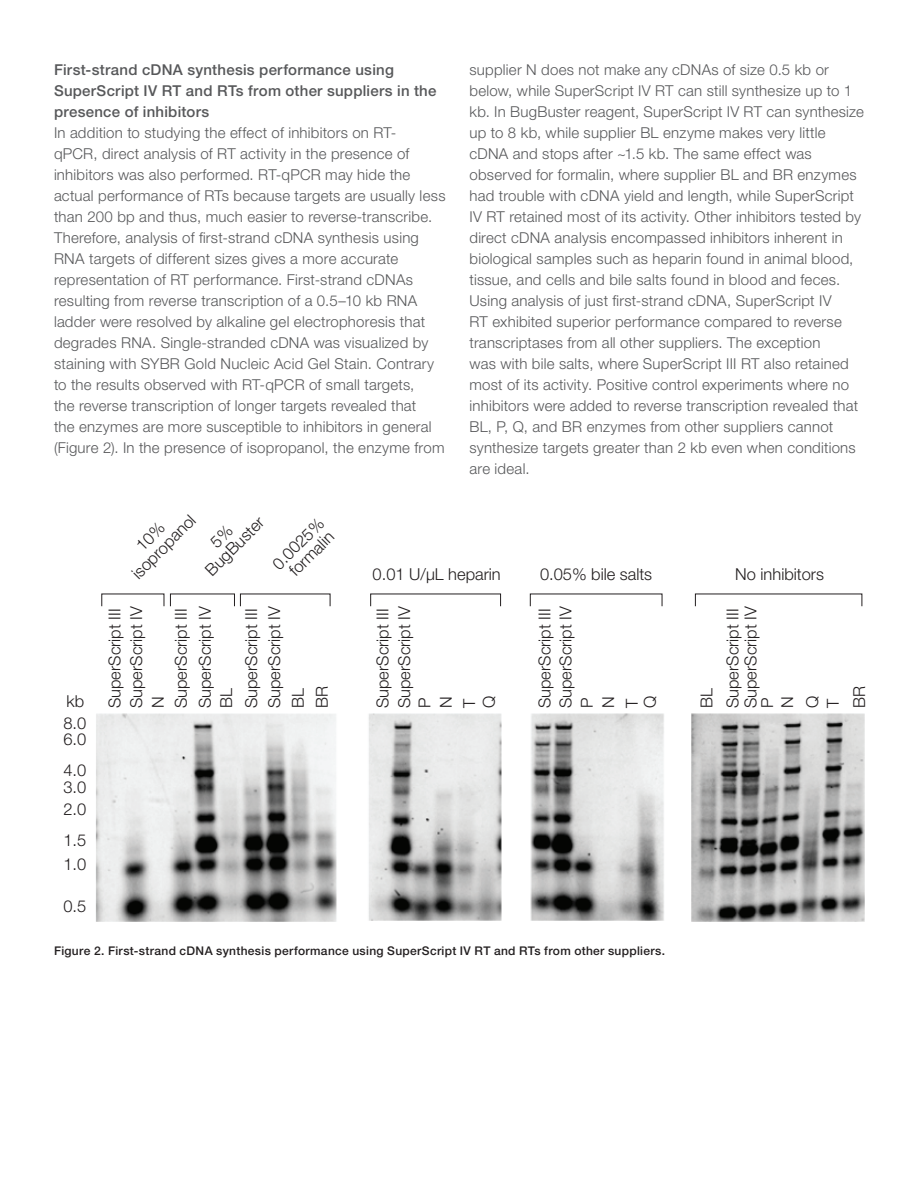
<style>
.page{position:relative;width:918px;height:1188px;background:#fff}
.page>*{position:absolute;margin:0;border:0;box-sizing:border-box;transform-origin:0 0}
.t1{font:300 16.5px/16.5px "Helvetica Neue LT Std";color:#231f20}
.t2{font:300 15px/21px "Helvetica Neue LT Std";letter-spacing:.015em;color:#57585a}
.t3{font:500 15px/21px "Helvetica Neue LT Std";letter-spacing:.02em;color:#57585a}
.t4{font:500 12px "Helvetica Neue LT Std";letter-spacing:.025em;color:#231f20}
</style>
<div class="page">
<img style="left:96px;top:713px;width:769px;height:209px">
<p class="t3" style="left:54px;top:59px;width:384px">First-strand cDNA synthesis performance using<br>SuperScript IV RT and RTs from other suppliers in the presence of inhibitors</p>
<p class="t2" style="left:54px;top:122px;width:393px">In addition to studying the effect of inhibitors on RT-<br>qPCR, direct analysis of RT activity in the presence of inhibitors was also performed. RT-qPCR may hide the actual performance of RTs because targets are usually less than 200 bp and thus, much easier to reverse-transcribe.<br>Therefore, analysis of first-strand cDNA synthesis using RNA targets of different sizes gives a more accurate representation of RT performance. First-strand cDNAs resulting from reverse transcription of a 0.5–10 kb RNA ladder were resolved by alkaline gel electrophoresis that degrades RNA. Single-stranded cDNA was visualized by staining with SYBR Gold Nucleic Acid Gel Stain. Contrary to the results observed with RT-qPCR of small targets,<br>the reverse transcription of longer targets revealed that<br>the enzymes are more susceptible to inhibitors in general (Figure 2). In the presence of isopropanol, the enzyme from</p>
<p class="t2" style="left:470px;top:59px;width:396px">supplier N does not make any cDNAs of size 0.5 kb or below, while SuperScript IV RT can still synthesize up to 1 kb. In BugBuster reagent, SuperScript IV RT can synthesize up to 8 kb, while supplier BL enzyme makes very little cDNA and stops after ~1.5 kb. The same effect was observed for formalin, where supplier BL and BR enzymes had trouble with cDNA yield and length, while SuperScript IV RT retained most of its activity. Other inhibitors tested by direct cDNA analysis encompassed inhibitors inherent in biological samples such as heparin found in animal blood, tissue, and cells and bile salts found in blood and feces.<br>Using analysis of just first-strand cDNA, SuperScript IV<br>RT exhibited superior performance compared to reverse transcriptases from all other suppliers. The exception<br>was with bile salts, where SuperScript III RT also retained most of its activity. Positive control experiments where no inhibitors were added to reverse transcription revealed that BL, P, Q, and BR enzymes from other suppliers cannot synthesize targets greater than 2 kb even when conditions are ideal.</p>
<p class="t1" style="left:67px;top:693px;width:19px">kb</p>
<p class="t1" style="left:63px;top:714px;width:24px">8.0<br>6.0</p>
<p class="t1" style="left:63px;top:762px;width:24px">4.0<br>3.0</p>
<p class="t1" style="left:63px;top:793px;width:24px;line-height:31px">2.0<br>1.5</p>
<p class="t1" style="left:63px;top:855px;width:24px">1.0</p>
<p class="t1" style="left:63px;top:897px;width:24px">0.5</p>
<p class="t1" style="left:117px;top:558px;width:84px;text-align:center;rotate:-45deg">10% isopropanol</p>
<p class="t1" style="left:190px;top:555px;width:77px;text-align:center;rotate:-45deg">5%<br>BugBuster</p>
<p class="t1" style="left:269px;top:560px;width:66px;text-align:center;rotate:-45deg">0.0025% formalin</p>
<p class="t1" style="left:373px;top:565px;width:130px">0.01 U/µL heparin</p>
<p class="t1" style="left:540px;top:565px;width:114px">0.05% bile salts</p>
<p class="t1" style="left:735px;top:565px;width:90px">No inhibitors</p>
<p class="t1" style="left:128px;top:708px;width:104px;rotate:-90deg">SuperScript IV</p>
<p class="t1" style="left:266px;top:708px;width:104px;rotate:-90deg">SuperScript IV</p>
<p class="t1" style="left:394px;top:708px;width:104px;line-height:20.4px;rotate:-90deg">SuperScript IV<br>P</p>
<p class="t1" style="left:554px;top:708px;width:104px;line-height:21.6px;rotate:-90deg">SuperScript IV<br>P</p>
<p class="t1" style="left:742px;top:708px;width:104px;rotate:-90deg">SuperScript IV<br>P</p>
<p class="t1" style="left:197px;top:708px;width:104px;rotate:-90deg">SuperScript IV</p>
<p class="t1" style="left:106px;top:708px;width:101px;rotate:-90deg">SuperScript III</p>
<p class="t1" style="left:172px;top:708px;width:101px;rotate:-90deg">SuperScript III</p>
<p class="t1" style="left:243px;top:708px;width:101px;rotate:-90deg">SuperScript III</p>
<p class="t1" style="left:374px;top:708px;width:101px;rotate:-90deg">SuperScript III</p>
<p class="t1" style="left:536px;top:708px;width:101px;rotate:-90deg">SuperScript III</p>
<p class="t1" style="left:724px;top:708px;width:101px;rotate:-90deg">SuperScript III</p>
<p class="t1" style="left:218px;top:708px;width:21px;rotate:-90deg">BL</p>
<p class="t1" style="left:289px;top:708px;width:21px;rotate:-90deg">BL</p>
<p class="t1" style="left:480px;top:708px;width:14px;rotate:-90deg">Q</p>
<p class="t1" style="left:641px;top:708px;width:14px;rotate:-90deg">Q</p>
<p class="t1" style="left:698px;top:708px;width:21px;rotate:-90deg">BL</p>
<p class="t1" style="left:804px;top:708px;width:14px;rotate:-90deg">Q</p>
<p class="t1" style="left:851px;top:708px;width:23px;rotate:-90deg">BR</p>
<p class="t1" style="left:313px;top:708px;width:23px;rotate:-90deg">BR</p>
<p class="t1" style="left:149px;top:708px;width:13px;rotate:-90deg">N</p>
<p class="t1" style="left:437px;top:708px;width:13px;rotate:-90deg">N</p>
<p class="t1" style="left:600px;top:708px;width:13px;rotate:-90deg">N</p>
<p class="t1" style="left:779px;top:708px;width:13px;rotate:-90deg">N</p>
<p class="t1" style="left:461px;top:708px;width:11px;rotate:-90deg">T</p>
<p class="t1" style="left:623px;top:708px;width:11px;rotate:-90deg">T</p>
<p class="t1" style="left:824px;top:708px;width:11px;rotate:-90deg">T</p>
<p class="t4" style="left:54px;top:943px;width:613px">Figure 2. First-strand cDNA synthesis performance using SuperScript IV RT and RTs from other suppliers.</p>
</div>
